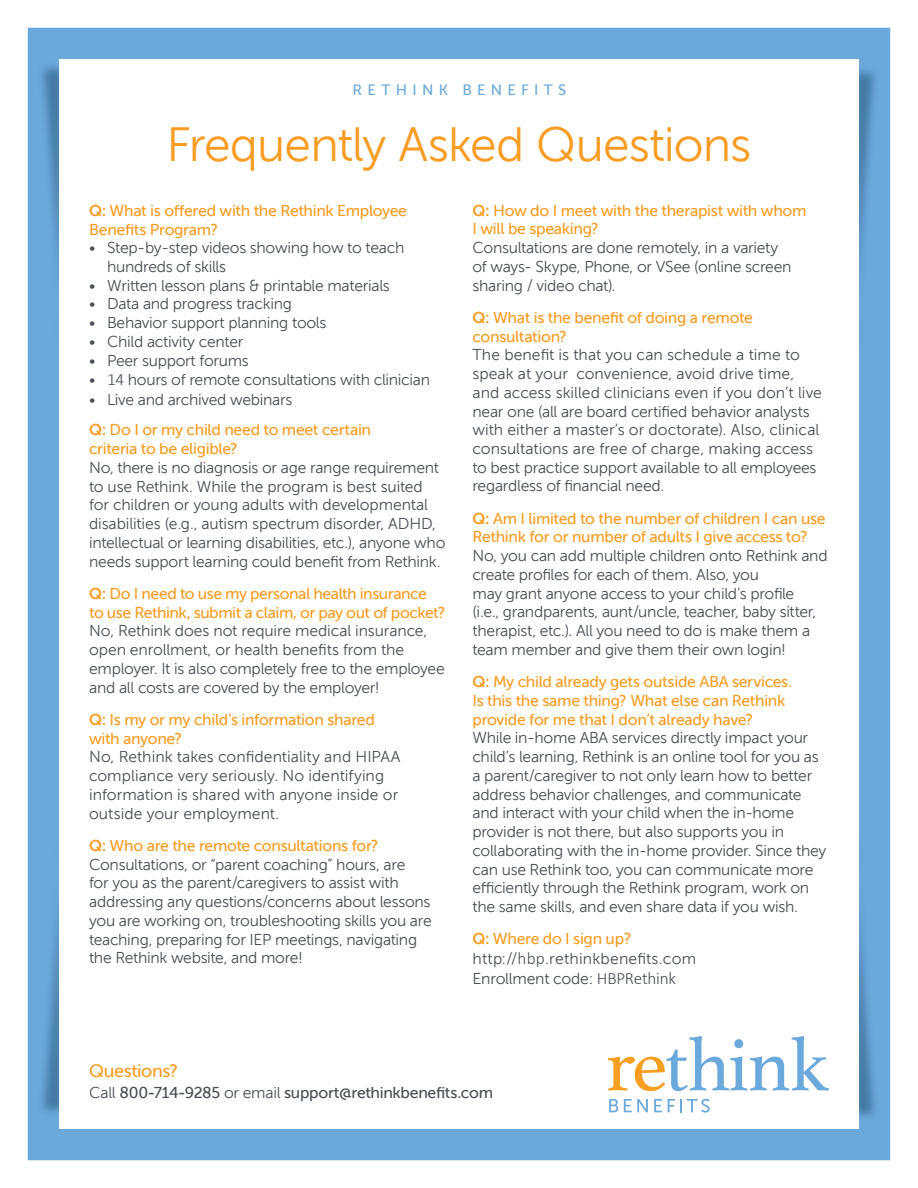
<style>
.page{position:relative;width:918px;height:1188px;background:#fff}
.page>*{position:absolute;margin:0;border:0;box-sizing:border-box;transform-origin:0 0}
.t1{font:48px "Museo Sans 300";letter-spacing:-.02em;color:#f89c23}
.t2{font:18px "Museo Sans 500";letter-spacing:-.025em;color:#f89c23}
.t3{font:15.75px/18.8px "Museo Sans 300";letter-spacing:-.015em;color:#494e54}
.t4{font:15.75px/18.8px "Museo Sans 500";letter-spacing:-.02em;color:#f89c23}
.t5{font:15.75px/20.5px "Museo Sans 300";letter-spacing:.015em;color:#494e54}
.t6{font:15.75px "Museo Sans 500";letter-spacing:-.02em;color:#494e54}
.t7{font:15px "Museo Sans 500";letter-spacing:.355em;color:#6ba9db}
.s1{font-family:"Museo Sans 700"}
.s2{font-family:"Calibri";font-weight:300;font-size:17.25px}
.s3{font-family:"Museo Sans 300"}
</style>
<div class="page">
<div style="left:28px;top:28px;width:862px;height:1132px;background:#6ca9db"></div>
<img style="left:37px;top:62px;width:22px;height:288px">
<img style="left:859px;top:66px;width:21px;height:288px">
<img style="left:859px;top:833px;width:21px;height:288px">
<img style="left:37px;top:829px;width:22px;height:288px">
<div style="left:59px;top:59px;width:800px;height:1070px;background:#fff"></div>
<svg style="left:608px;top:1036px;width:221px;height:55px"></svg>
<svg style="left:609px;top:1099px;width:9px;height:13px"></svg>
<svg style="left:624px;top:1099px;width:24px;height:13px"></svg>
<svg style="left:654px;top:1099px;width:8px;height:13px"></svg>
<svg style="left:668px;top:1099px;width:42px;height:14px"></svg>
<p class="t7" style="left:353px;top:81px;width:215px">RETHINK BENEFITS</p>
<h1 class="t1" style="left:166px;top:119px;width:587px">Frequently Asked Questions</h1>
<p class="t4" style="left:89px;top:201px;width:319px"><span class="s1">Q:</span> What is offered with the Rethink Employee<br>Benefits Program?</p>
<p class="t3" style="left:107px;top:239px;width:299px;text-indent:-18px">• Step-by-step videos showing how to teach hundreds of skills</p>
<p class="t3" style="left:89px;top:276px;width:302px">• Written lesson plans &amp; printable materials</p>
<p class="t3" style="left:89px;top:295px;width:204px">• Data and progress tracking</p>
<p class="t3" style="left:89px;top:314px;width:239px">• Behavior support planning tools</p>
<p class="t3" style="left:89px;top:332px;width:156px">• Child activity center</p>
<p class="t3" style="left:89px;top:351px;width:161px">• Peer support forums</p>
<p class="t3" style="left:89px;top:370px;width:343px">• <span class="s2">14</span> hours of remote consultations with clinician</p>
<p class="t3" style="left:89px;top:390px;width:205px">• Live and archived webinars</p>
<p class="t4" style="left:89px;top:421px;width:284px"><span class="s1">Q:</span> Do I or my child need to meet certain criteria to be eligible?</p>
<p class="t3" style="left:89px;top:458px;width:358px">No, there is no diagnosis or age range requirement to use Rethink. While the program is best suited for children or young adults with developmental disabilities (e.g., autism spectrum disorder, ADHD, intellectual or learning disabilities, etc.), anyone who needs support learning could benefit from Rethink.</p>
<p class="t4" style="left:89px;top:584px;width:358px"><span class="s1">Q:</span> Do I need to use my personal health insurance to use Rethink, submit a claim, or pay out of pocket?</p>
<p class="t3" style="left:89px;top:622px;width:357px">No, Rethink does not require medical insurance, open enrollment, or health benefits from the employer. It is also completely free to the employee and all costs are covered by the employer!</p>
<p class="t4" style="left:89px;top:710px;width:287px"><span class="s1">Q:</span> Is my or my child’s information shared with anyone?</p>
<p class="t3" style="left:89px;top:748px;width:313px">No, Rethink takes confidentiality and HIPAA compliance very seriously. No identifying information is shared with anyone inside or outside your employment.</p>
<p class="t4" style="left:89px;top:836px;width:291px"><span class="s1">Q:</span> Who are the remote consultations for?</p>
<p class="t3" style="left:89px;top:855px;width:344px">Consultations, or “parent coaching” hours, are<br>for you as the parent/caregivers to assist with addressing any questions/concerns about lessons you are working on, troubleshooting skills you are teaching, preparing for IEP meetings, navigating the Rethink website, and more!</p>
<p class="t4" style="left:473px;top:201px;width:336px"><span class="s1">Q:</span> How do I meet with the therapist with whom<br>I will be speaking?</p>
<p class="t3" style="left:473px;top:238px;width:321px">Consultations are done remotely, in a variety of ways- Skype, Phone, or VSee (online screen sharing / video chat).</p>
<p class="t4" style="left:473px;top:308px;width:282px"><span class="s1">Q:</span> What is the benefit of doing a remote consultation?</p>
<p class="t3" style="left:473px;top:346px;width:351px">The benefit is that you can schedule a time to speak at your convenience, avoid drive time, and access skilled clinicians even if you don’t live near one (all are board certified behavior analysts with either a master’s or doctorate). Also, clinical consultations are free of charge, making access to best practice support available to all employees regardless of financial need.</p>
<p class="t4" style="left:473px;top:509px;width:355px"><span class="s1">Q:</span> Am I limited to the number of children I can use<br>Rethink for or number of adults I give access to?</p>
<p class="t3" style="left:473px;top:547px;width:357px">No, you can add multiple children onto Rethink and create profiles for each of them. Also, you<br>may grant anyone access to your child’s profile<br>(i.e., grandparents, aunt/uncle, teacher, baby sitter, therapist, etc.). All you need to do is make them a team member and give them their own login!</p>
<p class="t4" style="left:473px;top:672px;width:321px"><span class="s1">Q:</span> My child already gets outside ABA services.<br>Is this the same thing? What else can Rethink provide for me that I don’t already have?</p>
<p class="t3" style="left:473px;top:729px;width:355px">While in-home ABA services directly impact your child’s learning, Rethink is an online tool for you as a parent/caregiver to not only learn how to better address behavior challenges, and communicate and interact with your child when the in-home provider is not there, but also supports you in collaborating with the in-home provider. Since they can use Rethink too, you can communicate more efficiently through the Rethink program, work on the same skills, and even share data if you wish.</p>
<p class="t4" style="left:473px;top:930px;width:161px"><span class="s1">Q:</span> Where do I sign up?</p>
<p class="t5" style="left:473px;top:948px;width:225px">http://<span class="s2">hbp</span>.rethinkbenefits.com<br>Enrollment code: <span class="s2">HBPRethink</span></p>
<p class="t2" style="left:89px;top:1061px;width:91px">Questions?</p>
<p class="t6" style="left:89px;top:1084px;width:405px"><span class="s3">Call</span> 800-714-9285 <span class="s3">or email</span> support@rethinkbenefits.com</p>
</div>
